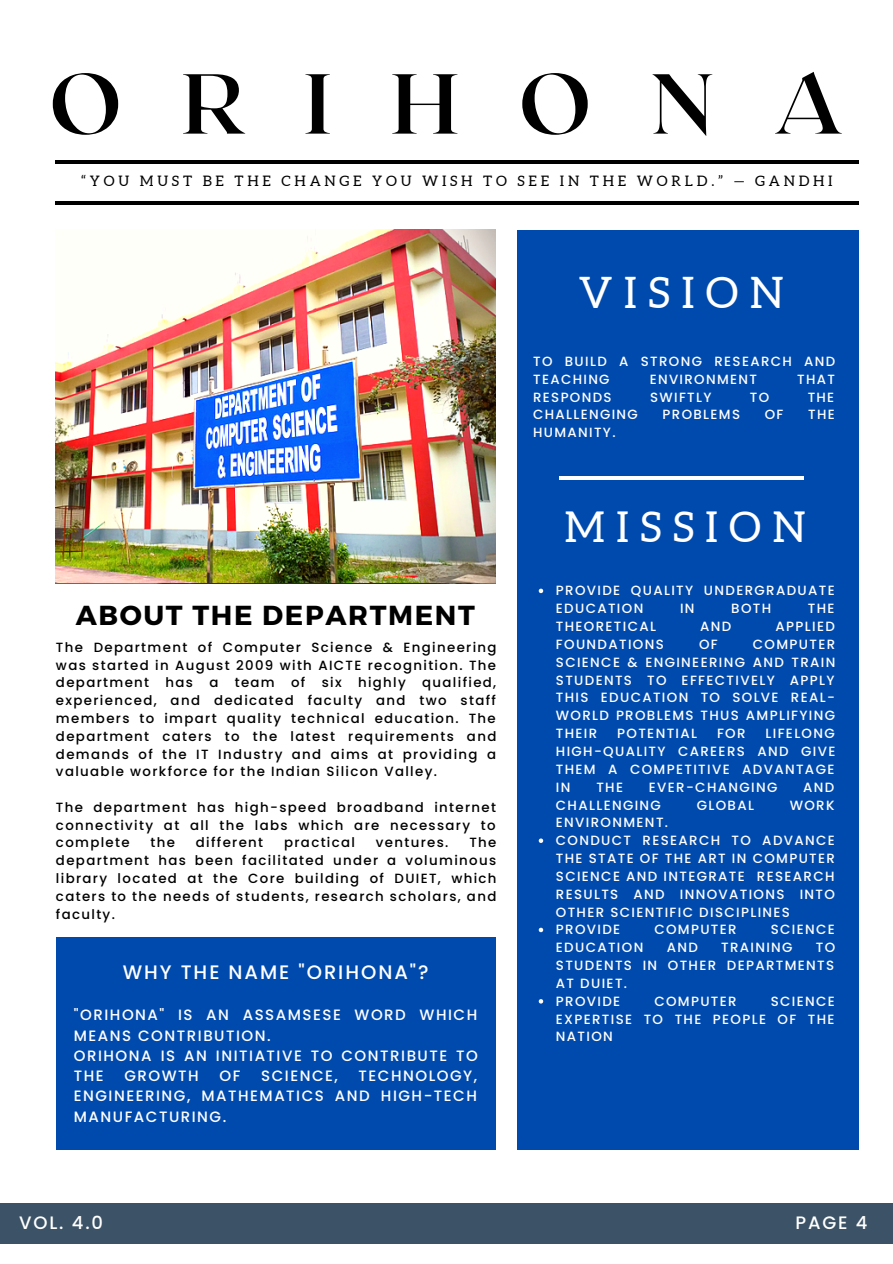
<style>
.page{position:relative;width:893px;height:1264px;background:#fff}
.page>*{position:absolute;margin:0;border:0;box-sizing:border-box;transform-origin:0 0}
.t1{font:700 84.75px "Roxborough CF";letter-spacing:.705em;color:#000}
.t2{font:43.35px "Aleo";letter-spacing:.26em;color:#fff}
.t3{font:42.45px "Aleo";letter-spacing:.26em;color:#fff}
.t4{font:700 27.45px "Montserrat";letter-spacing:.06em;color:#000}
.t5{font:500 19.5px "Poppins";letter-spacing:.1em;color:#fff}
.t6{font:500 18px "Poppins";letter-spacing:.1em;color:#fff}
.t7{font:500 15px/20.2px "Poppins";letter-spacing:.1em;color:#fff}
.t8{font:14.4px "Aleo";letter-spacing:.26em;color:#000}
.t9{font:500 13.35px/17.9px "Poppins";letter-spacing:.1em;color:#fff}
.t10{font:500 13.35px/17.7px "Poppins";letter-spacing:.1em;color:#000;text-align:justify}
</style>
<div class="page">
<hr style="left:55px;top:160px;width:803px;height:4px;background:#000">
<hr style="left:55px;top:201px;width:803px;height:4px;background:#000">
<div style="left:517px;top:230px;width:341px;height:919px;background:#004aad"></div>
<hr style="left:559px;top:476px;width:244px;height:3px;background:#fff">
<img style="left:56px;top:230px;width:439px;height:352px">
<div style="left:56px;top:937px;width:439px;height:212px;background:#004aad"></div>
<svg style="left:538px;top:588px;width:5px;height:5px"></svg>
<svg style="left:538px;top:838px;width:5px;height:5px"></svg>
<svg style="left:538px;top:927px;width:5px;height:5px"></svg>
<svg style="left:538px;top:999px;width:5px;height:4px"></svg>
<div style="left:0;top:1203px;width:892px;height:40px;background:#3c5266"></div>
<h1 class="t1" style="left:49px;top:49px;width:796px">ORIHONA</h1>
<p class="t8" style="left:81px;top:173px;width:752px">“YOU MUST BE THE CHANGE YOU WISH TO SEE IN THE WORLD.” — GANDHI</p>
<h2 class="t2" style="left:578px;top:268px;width:206px">VISION</h2>
<p class="t9" style="left:533px;top:352px;width:303px">TO BUILD A STRONG RESEARCH AND<br>TEACHING</p>
<p class="t9" style="left:649px;top:370px;width:109px">ENVIRONMENT</p>
<p class="t9" style="left:797px;top:370px;width:39px">THAT</p>
<p class="t9" style="left:533px;top:388px;width:80px">RESPONDS</p>
<p class="t9" style="left:650px;top:388px;width:63px">SWIFTLY</p>
<p class="t9" style="left:749px;top:388px;width:21px">TO</p>
<p class="t9" style="left:807px;top:388px;width:28px">THE</p>
<p class="t9" style="left:533px;top:406px;width:106px">CHALLENGING</p>
<p class="t9" style="left:662px;top:406px;width:79px">PROBLEMS</p>
<p class="t9" style="left:764px;top:406px;width:20px">OF</p>
<p class="t9" style="left:808px;top:406px;width:28px">THE</p>
<p class="t9" style="left:533px;top:423px;width:84px">HUMANITY.</p>
<h3 class="t4" style="left:76px;top:597px;width:400px">ABOUT THE DEPARTMENT</h3>
<p class="t10" style="left:56px;top:638px;width:442px">The Department of Computer Science &amp; Engineering was started in August 2009 with AICTE recognition. The department has a team of six highly qualified, experienced, and dedicated faculty and two staff members to impart quality technical education. The department caters to the latest requirements and demands of the IT Industry and aims at providing a valuable workforce for the Indian Silicon Valley.</p>
<p class="t10" style="left:56px;top:798px;width:441px">The department has high-speed broadband internet connectivity at all the labs which are necessary to complete</p>
<p class="t10" style="left:150px;top:833px;width:26px">the</p>
<p class="t10" style="left:196px;top:833px;width:69px">different</p>
<p class="t10" style="left:284px;top:833px;width:72px">practical</p>
<p class="t10" style="left:376px;top:833px;width:74px">ventures.</p>
<p class="t10" style="left:56px;top:833px;width:442px;text-indent:413px">The department has been facilitated under a voluminous library located at the Core building of DUIET, which caters to the needs of students, research scholars, and faculty.</p>
<h3 class="t5" style="left:123px;top:958px;width:307px">WHY THE NAME "ORIHONA"?</h3>
<p class="t7" style="left:74px;top:1004px;width:405px">"ORIHONA" IS AN ASSAMSESE WORD WHICH<br>MEANS CONTRIBUTION.<br>ORIHONA IS AN INITIATIVE TO CONTRIBUTE TO<br>THE</p>
<p class="t7" style="left:74px;top:1065px;width:405px;text-align:justify;text-indent:285px">TECHNOLOGY, ENGINEERING, MATHEMATICS AND HIGH-TECH MANUFACTURING.</p>
<p class="t7" style="left:124px;top:1065px;width:76px">GROWTH</p>
<p class="t7" style="left:219px;top:1065px;width:22px">OF</p>
<p class="t7" style="left:261px;top:1065px;width:78px">SCIENCE,</p>
<h3 class="t3" style="left:564px;top:503px;width:242px">MISSION</h3>
<p class="t9" style="left:556px;top:581px;width:280px">PROVIDE QUALITY UNDERGRADUATE<br>EDUCATION</p>
<p class="t9" style="left:680px;top:599px;width:16px">IN</p>
<p class="t9" style="left:731px;top:599px;width:41px">BOTH</p>
<p class="t9" style="left:807px;top:599px;width:28px">THE</p>
<p class="t9" style="left:556px;top:617px;width:102px">THEORETICAL</p>
<p class="t9" style="left:700px;top:617px;width:33px">AND</p>
<p class="t9" style="left:775px;top:617px;width:61px">APPLIED</p>
<p class="t9" style="left:556px;top:635px;width:109px">FOUNDATIONS</p>
<p class="t9" style="left:699px;top:635px;width:20px">OF</p>
<p class="t9" style="left:556px;top:635px;width:281px;text-align:justify;text-indent:197px">COMPUTER SCIENCE &amp; ENGINEERING AND TRAIN STUDENTS TO EFFECTIVELY APPLY THIS EDUCATION TO SOLVE REAL-WORLD PROBLEMS THUS AMPLIFYING THEIR</p>
<p class="t9" style="left:556px;top:724px;width:281px;text-align:justify;text-indent:209px">LIFELONG HIGH-QUALITY CAREERS AND GIVE THEM A COMPETITIVE ADVANTAGE IN</p>
<p class="t9" style="left:617px;top:724px;width:81px">POTENTIAL</p>
<p class="t9" style="left:717px;top:724px;width:30px">FOR</p>
<p class="t9" style="left:596px;top:778px;width:28px">THE</p>
<p class="t9" style="left:649px;top:778px;width:130px">EVER-CHANGING</p>
<p class="t9" style="left:803px;top:778px;width:33px">AND</p>
<p class="t9" style="left:556px;top:796px;width:107px">CHALLENGING</p>
<p class="t9" style="left:696px;top:796px;width:59px">GLOBAL</p>
<p class="t9" style="left:789px;top:796px;width:46px">WORK</p>
<p class="t9" style="left:556px;top:813px;width:280px">ENVIRONMENT.<br>CONDUCT RESEARCH TO ADVANCE<br>THE STATE OF THE ART IN COMPUTER<br>SCIENCE AND INTEGRATE RESEARCH<br>RESULTS AND INNOVATIONS INTO<br>OTHER SCIENTIFIC DISCIPLINES<br>PROVIDE</p>
<p class="t9" style="left:654px;top:920px;width:84px">COMPUTER</p>
<p class="t9" style="left:770px;top:920px;width:66px">SCIENCE</p>
<p class="t9" style="left:556px;top:938px;width:281px;text-indent:260px">TO<br>STUDENTS IN OTHER DEPARTMENTS<br>AT DUIET.<br>PROVIDE</p>
<p class="t9" style="left:556px;top:938px;width:89px">EDUCATION</p>
<p class="t9" style="left:666px;top:938px;width:33px">AND</p>
<p class="t9" style="left:721px;top:938px;width:73px">TRAINING</p>
<p class="t9" style="left:556px;top:992px;width:280px;text-align:justify;text-indent:215px">SCIENCE EXPERTISE TO THE PEOPLE OF THE NATION</p>
<p class="t9" style="left:654px;top:992px;width:84px">COMPUTER</p>
<h3 class="t6" style="left:19px;top:1210px;width:85px">VOL. 4.0</h3>
<h3 class="t6" style="left:795px;top:1210px;width:73px">PAGE 4</h3>
</div>
